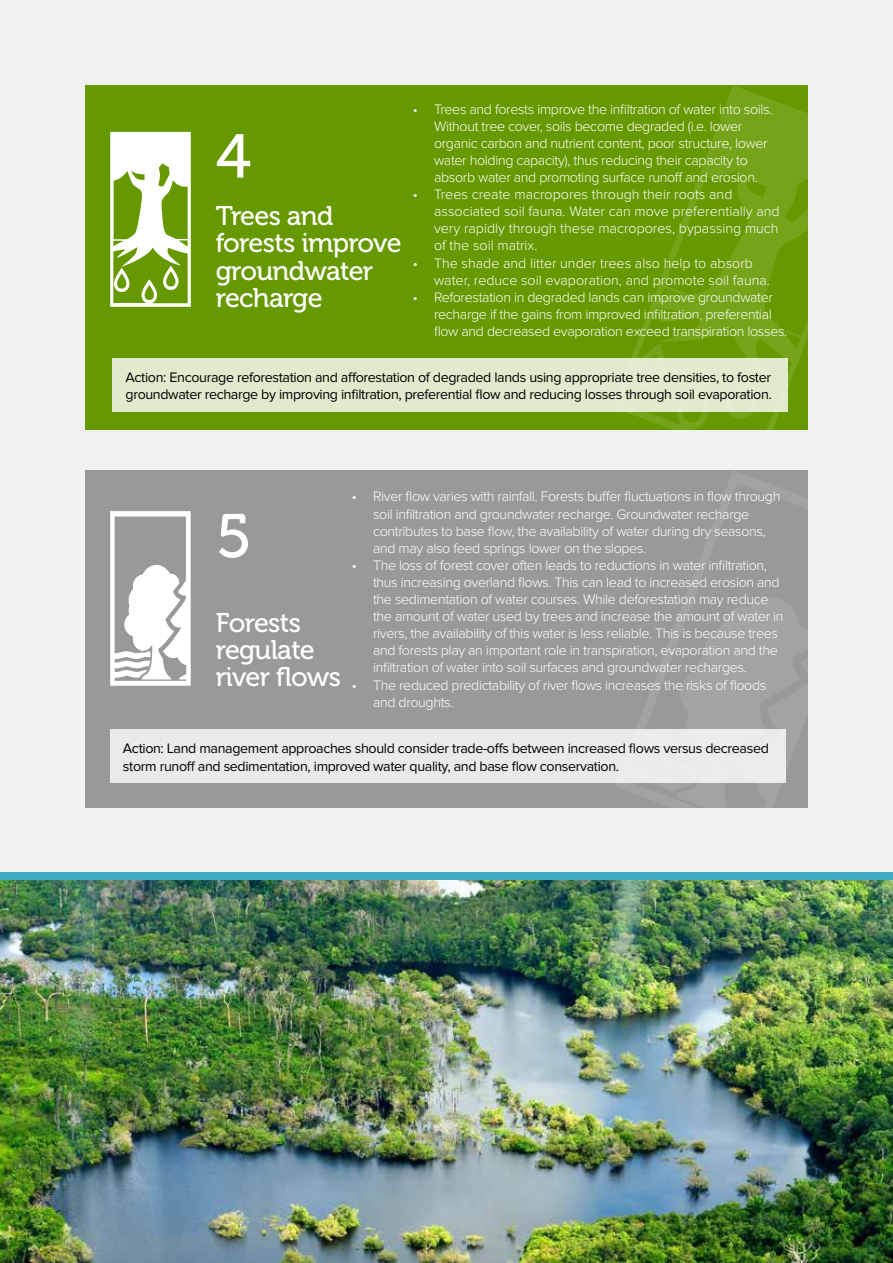
<style>
.page{position:relative;width:893px;height:1263px;background:#f1f1f2}
.page>*{position:absolute;margin:0;border:0;box-sizing:border-box;transform-origin:0 0}
.t1{font:61.5px "Museo 500";color:#fff}
.t2{font:27px/27px "Museo 500";letter-spacing:-.025em;color:#fff}
.t3{font:300 14.25px/17.1px "Proxima Nova";letter-spacing:-.025em;color:#fff}
.t4{font:14.25px/17.1px "Proxima Nova";letter-spacing:-.025em;color:#000}
.t5{font:300 14.25px/17.1px "Proxima Nova";color:#fff}
</style>
<div class="page">
<div style="left:85px;top:85px;width:722px;height:344px;background:#690"></div>
<svg style="left:110px;top:132px;width:81px;height:175px"></svg>
<svg style="left:612px;top:85px;width:196px;height:345px"></svg>
<svg style="left:720px;top:412px;width:47px;height:13px"></svg>
<svg style="left:629px;top:338px;width:46px;height:20px"></svg>
<div style="left:113px;top:358px;width:675px;height:54px;background:#e0eacc"></div>
<div style="left:85px;top:470px;width:722px;height:338px;background:#999"></div>
<svg style="left:110px;top:511px;width:81px;height:175px"></svg>
<svg style="left:785px;top:575px;width:23px;height:233px"></svg>
<div style="left:110px;top:729px;width:675px;height:54px;background:#eaeaea"></div>
<img style="left:1px;top:880px;width:892px;height:383px">
<div style="left:0;top:872px;width:893px;height:8px;background:#40acc3"></div>
<h1 class="t1" style="left:216px;top:123px;width:37px">4</h1>
<h2 class="t2" style="left:216px;top:203px;width:187px">Trees and forests improve groundwater recharge</h2>
<p class="t3" style="left:434px;top:101px;width:340px;text-indent:-21px">• Trees and forests improve the infiltration of water into soils.<br>Without tree cover, soils become degraded (i.e. lower organic carbon and nutrient content, poor structure, lower water holding capacity), thus reducing their capacity to absorb water and promoting surface runoff and erosion.</p>
<p class="t5" style="left:434px;top:186px;width:347px;text-indent:-21px">• Trees create macropores through their roots and associated soil fauna. Water can move preferentially and very rapidly through these macropores, bypassing much of the soil matrix.</p>
<p class="t5" style="left:434px;top:255px;width:338px;text-indent:-21px">• The shade and litter under trees also help to absorb water, reduce soil evaporation, and promote soil fauna.</p>
<p class="t3" style="left:434px;top:289px;width:355px;text-indent:-21px">• Reforestation in degraded lands can improve groundwater recharge if the gains from improved infiltration, preferential flow and decreased evaporation exceed transpiration losses.</p>
<p class="t4" style="left:126px;top:369px;width:648px">Action: Encourage reforestation and afforestation of degraded lands using appropriate tree densities, to foster groundwater recharge by improving infiltration, preferential flow and reducing losses through soil evaporation.</p>
<p class="t3" style="left:373px;top:489px;width:409px;text-indent:-21px">• River flow varies with rainfall. Forests buffer fluctuations in flow through soil infiltration and groundwater recharge. Groundwater recharge contributes to base flow, the availability of water during dry seasons, and may also feed springs lower on the slopes.</p>
<p class="t3" style="left:373px;top:557px;width:412px;text-indent:-21px">• The loss of forest cover often leads to reductions in water infiltration, thus increasing overland flows. This can lead to increased erosion and the sedimentation of water courses. While deforestation may reduce the amount of water used by trees and increase the amount of water in rivers, the availability of this water is less reliable. This is because trees and forests play an important role in transpiration, evaporation and the infiltration of water into soil surfaces and groundwater recharges.</p>
<p class="t3" style="left:373px;top:677px;width:395px;text-indent:-21px">• The reduced predictability of river flows increases the risks of floods and droughts.</p>
<p class="t4" style="left:123px;top:740px;width:647px">Action: Land management approaches should consider trade-offs between increased flows versus decreased storm runoff and sedimentation, improved water quality, and base flow conservation.</p>
<h1 class="t1" style="left:216px;top:502px;width:37px">5</h1>
<h2 class="t2" style="left:216px;top:609px;width:127px">Forests regulate river flows</h2>
</div>
